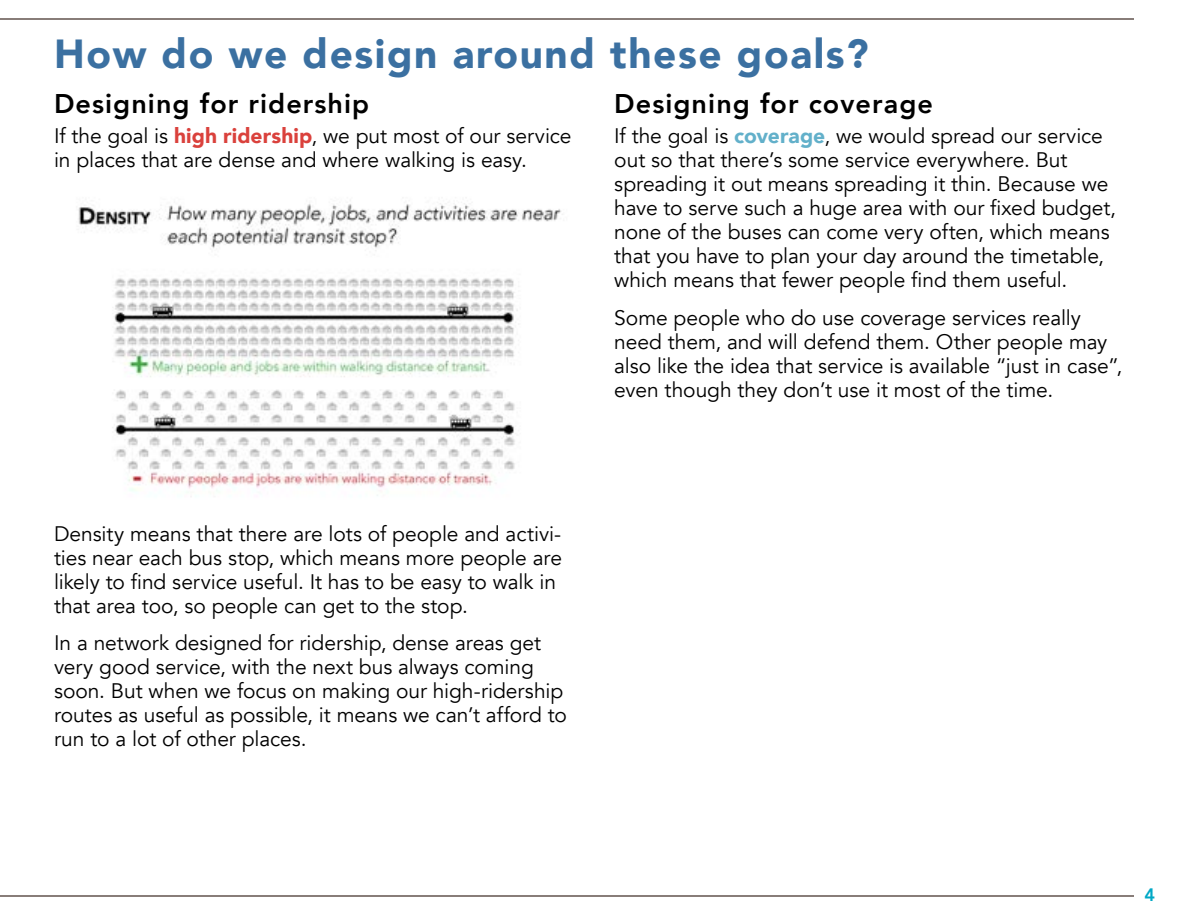
<style>
.page{position:relative;width:1188px;height:918px;background:#fff}
.page>*{position:absolute;margin:0;border:0;box-sizing:border-box;transform-origin:0 0}
.t1{font:900 40.5px "Avenir";letter-spacing:.04em;color:#3b70a1}
.t2{font:800 27px "Avenir";letter-spacing:.04em;color:#000}
.t3{font:21px/24px "Avenir";letter-spacing:-.005em;color:#000}
.t4{font:800 18px "Avenir";color:#00a8c6}
.s1{font-weight:900;color:#da413c}
.s2{font-weight:900;color:#62b0ca}
</style>
<div class="page">
<hr style="left:0;top:18px;width:1134px;height:2px;background:#887d79">
<hr style="left:0;top:896px;width:1134px;height:1px;background:#887d79">
<img style="left:78px;top:200px;width:485px;height:296px">
<h1 class="t1" style="left:54px;top:19px;width:816px">How do we design around these goals?</h1>
<p class="t2" style="left:54px;top:82px;width:317px">Designing for ridership</p>
<p class="t3" style="left:54px;top:124px;width:519px">If the goal is <span class="s1">high ridership</span>, we put most of our service in places that are dense and where walking is easy.</p>
<p class="t2" style="left:614px;top:82px;width:320px">Designing for coverage</p>
<p class="t3" style="left:614px;top:124px;width:503px">If the goal is <span class="s2">coverage</span>, we would spread our service out so that there’s some service everywhere. But spreading it out means spreading it thin. Because we have to serve such a huge area with our fixed budget, none of the buses can come very often, which means that you have to plan your day around the timetable, which means that fewer people find them useful.</p>
<p class="t3" style="left:614px;top:306px;width:510px">Some people who do use coverage services really need them, and will defend them. Other people may also like the idea that service is available “just in case”, even though they don’t use it most of the time.</p>
<p class="t3" style="left:54px;top:522px;width:510px">Density means that there are lots of people and activi&shy;ties near each bus stop, which means more people are likely to find service useful. It has to be easy to walk in that area too, so people can get to the stop.</p>
<p class="t3" style="left:54px;top:631px;width:515px">In a network designed for ridership, dense areas get very good service, with the next bus always coming soon. But when we focus on making our high-ridership routes as useful as possible, it means we can’t afford to run to a lot of other places.</p>
<p class="t4" style="left:1144px;top:881px;width:12px">4</p>
</div>
